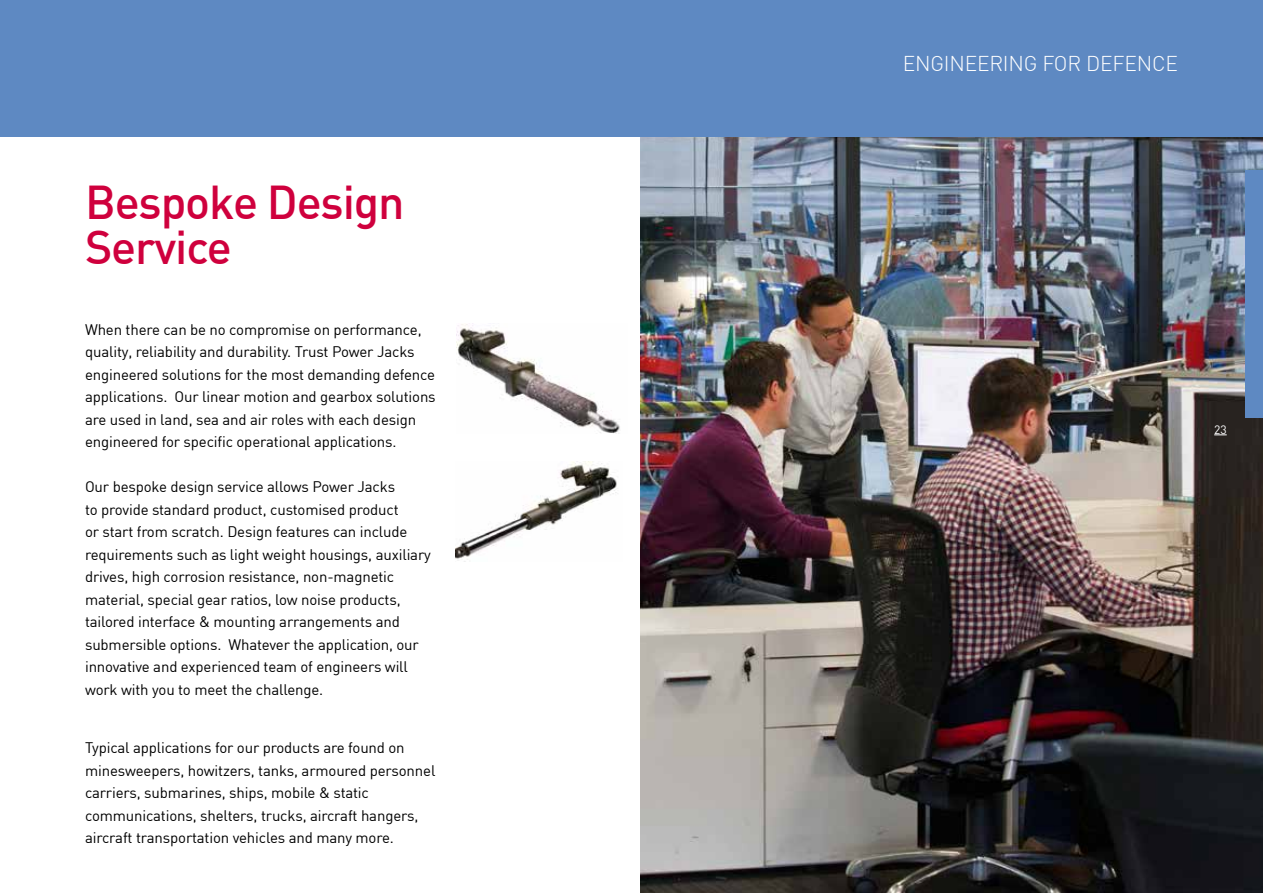
<style>
.page{position:relative;width:1263px;height:893px;background:#fff}
.page>*{position:absolute;margin:0;border:0;box-sizing:border-box;transform-origin:0 0}
.t1{font:500 46.5px/45px "DIN";letter-spacing:-.025em;color:#cf003d}
.t2{font:300 21px "DIN";letter-spacing:-.01em;color:#fff}
.t3{font:15px/22.5px "DIN";letter-spacing:-.01em;color:#000}
.t4{font:12px "DIN";color:#fff}
</style>
<div class="page">
<img style="left:640px;top:136px;width:623px;height:757px">
<div style="left:0;top:0;width:1263px;height:136px;background:#5e89c2"></div>
<div style="left:1246px;top:170px;width:17px;height:247px;background:#5e89c2"></div>
<svg style="left:1214px;top:435px;width:13px;height:1px"></svg>
<img style="left:457px;top:324px;width:163px;height:110px">
<img style="left:455px;top:461px;width:162px;height:101px">
<h1 class="t1" style="left:85px;top:178px;width:321px">Bespoke Design<br>Service</h1>
<p class="t3" style="left:85px;top:318px;width:352px">When there can be no compromise on performance, quality, reliability and durability. Trust Power Jacks engineered solutions for the most demanding defence applications. Our linear motion and gearbox solutions are used in land, sea and air roles with each design engineered for specific operational applications.</p>
<p class="t3" style="left:85px;top:475px;width:347px">Our bespoke design service allows Power Jacks<br>to provide standard product, customised product<br>or start from scratch. Design features can include requirements such as light weight housings, auxiliary drives, high corrosion resistance, non-magnetic material, special gear ratios, low noise products, tailored interface &amp; mounting arrangements and submersible options. Whatever the application, our innovative and experienced team of engineers will work with you to meet the challenge.</p>
<p class="t3" style="left:85px;top:736px;width:352px">Typical applications for our products are found on minesweepers, howitzers, tanks, armoured personnel carriers, submarines, ships, mobile &amp; static communications, shelters, trucks, aircraft hangers, aircraft transportation vehicles and many more.</p>
<h2 class="t2" style="left:903px;top:50px;width:277px">ENGINEERING FOR DEFENCE</h2>
<p class="t4" style="left:1214px;top:422px;width:14px">23</p>
</div>
